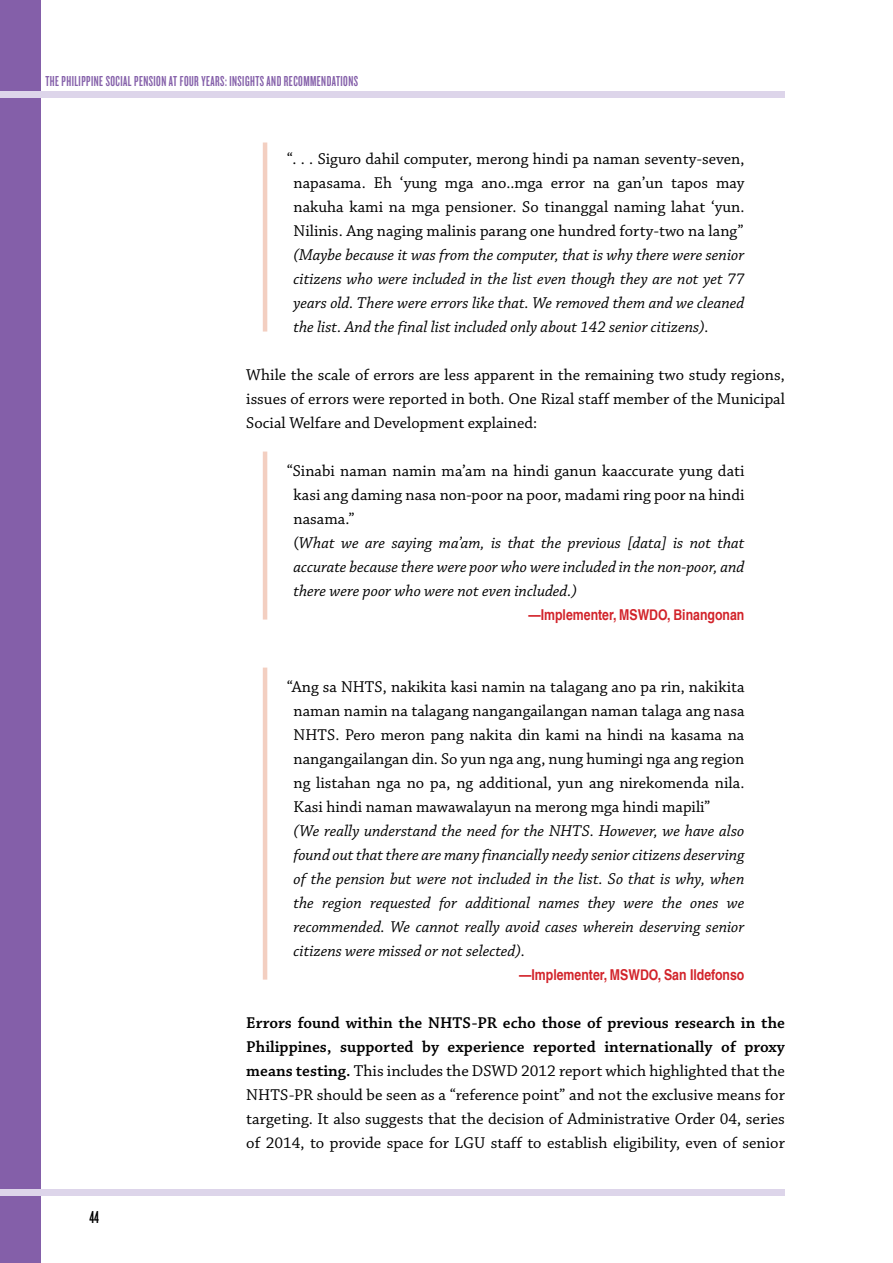
<style>
.page{position:relative;width:893px;height:1263px;background:#fff}
.page>*{position:absolute;margin:0;border:0;box-sizing:border-box;transform-origin:0 0}
.t1{font:18px "Knockout HTF47 Bantamweight";color:#000}
.t2{font:16.5px/24px "Chaparral Pro";color:#000;text-align:justify}
.t3{font:italic 16.5px/24px "Chaparral Pro";color:#000;text-align:justify}
.t4{font:15px "Knockout HTF47 Bantamweight";letter-spacing:.03em;color:#845fa9}
.t5{font:700 condensed 15px "Helvetica LT";color:#d2232a}
.s1{font-style:normal}
.s2{font-weight:600}
</style>
<div class="page">
<div style="left:0;top:0;width:41px;height:1263px;background:#845fa9"></div>
<div style="left:0;top:92px;width:785px;height:6px;background:#ddd5ea"></div>
<div style="left:0;top:1189px;width:785px;height:7px;background:#ddd5ea"></div>
<hr style="left:263px;top:143px;width:4px;height:189px;background:#f3cfc1">
<hr style="left:263px;top:452px;width:4px;height:168px;background:#f3cfc1">
<hr style="left:263px;top:668px;width:4px;height:312px;background:#f3cfc1">
<p class="t4" style="left:45px;top:74px;width:314px">THE PHILIPPINE SOCIAL PENSION AT FOUR YEARS: INSIGHTS AND RECOMMENDATIONS</p>
<p class="t2" style="left:287px;top:147px;width:459px;text-align:center">“. . . Siguro dahil computer, merong hindi pa naman seventy-seven, napasama. Eh ‘yung mga ano..mga error na gan’un tapos may nakuha kami na mga pensioner. So tinanggal naming lahat ‘yun.<br>Nilinis. Ang naging malinis parang one hundred forty-two na lang”</p>
<p class="t3" style="left:294px;top:243px;width:452px">(Maybe because it was from the computer, that is why there were senior citizens who were included in the list even though they are not yet 77 years old. There were errors like that. We removed them and we cleaned the list. And the final list included only about 142 senior citizens).</p>
<p class="t2" style="left:246px;top:363px;width:540px">While the scale of errors are less apparent in the remaining two study regions, issues of errors were reported in both. One Rizal staff member of the Municipal Social Welfare and Development explained:</p>
<p class="t3" style="left:294px;top:459px;width:452px;text-align:left;text-indent:-7px"><span class="s1">“Sinabi naman namin ma’am na hindi ganun kaaccurate yung dati kasi ang daming nasa non-poor na poor, madami ring poor na hindi nasama.”<br>(</span>What we are saying ma’am, is that the previous [data] is not that accurate because there were poor who were included in the non-poor, and there were poor who were not even included.)</p>
<p class="t5" style="left:528px;top:605px;width:218px">—Implementer, MSWDO, Binangonan</p>
<p class="t1" style="left:89px;top:1208px;width:11px">44</p>
<p class="t2" style="left:294px;top:675px;width:452px;text-indent:-7px">“Ang sa NHTS, nakikita kasi namin na talagang ano pa rin, nakikita naman namin na talagang nangangailangan naman talaga ang nasa NHTS. Pero meron pang nakita din kami na hindi na kasama na nangangailangan din. So yun nga ang, nung humingi nga ang region ng listahan nga no pa, ng additional, yun ang nirekomenda nila.<br>Kasi hindi naman mawawalayun na merong mga hindi mapili”</p>
<p class="t3" style="left:294px;top:819px;width:452px">(We really understand the need for the NHTS. However, we have also found out that there are many financially needy senior citizens deserving of the pension but were not included in the list. So that is why, when the region requested for additional names they were the ones we recommended. We cannot really avoid cases wherein deserving senior citizens were missed or not selected).</p>
<p class="t5" style="left:519px;top:965px;width:227px">—Implementer, MSWDO, San Ildefonso</p>
<p class="t2" style="left:246px;top:1011px;width:540px"><span class="s2">Errors found within the NHTS-PR echo those of previous research in the Philippines, supported by experience reported internationally of proxy means testing.</span> This includes the DSWD 2012 report which highlighted that the NHTS-PR should be seen as a “reference point” and not the exclusive means for targeting. It also suggests that the decision of Administrative Order 04, series of 2014, to provide space for LGU staff to establish eligibility, even of senior</p>
</div>
